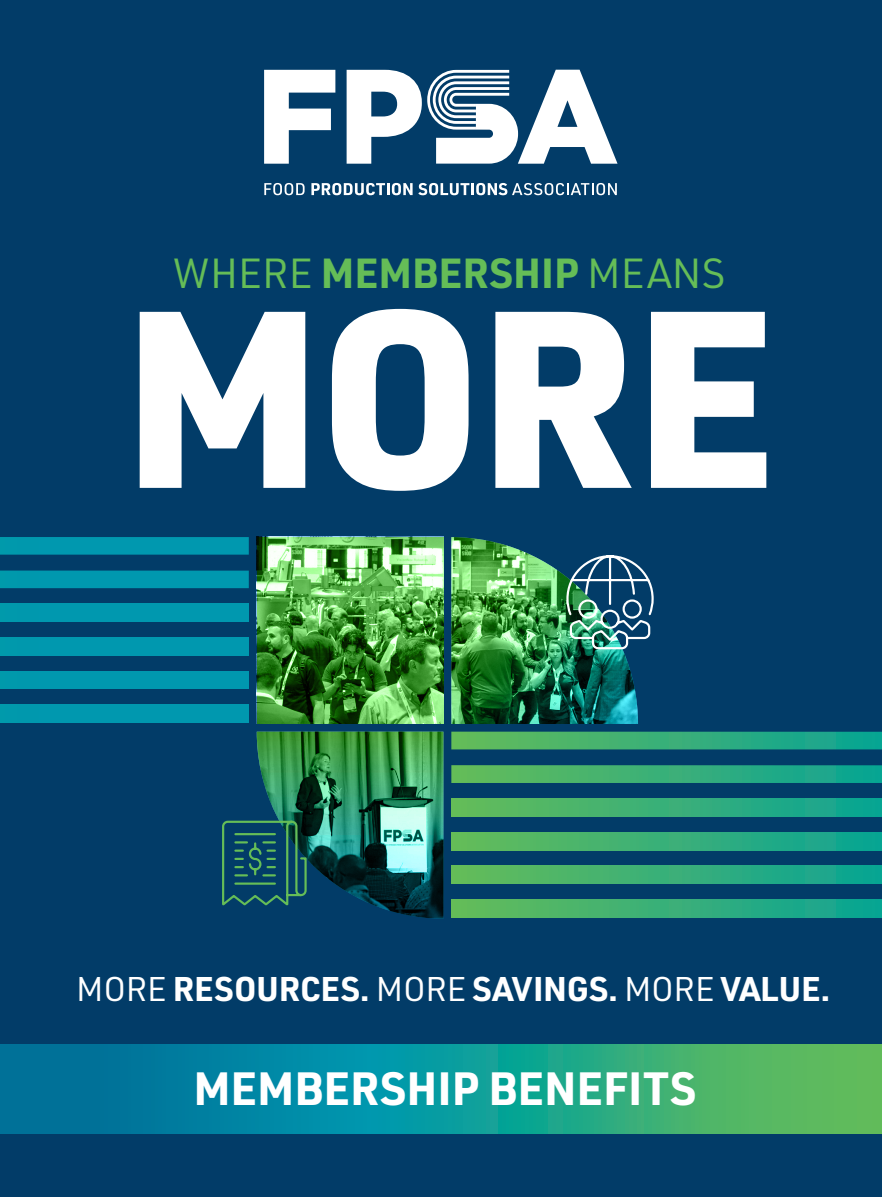
<style>
.page{position:relative;width:882px;height:1197px;background:#023c68}
.page>*{position:absolute;margin:0;border:0;box-sizing:border-box;transform-origin:0 0}
.t1{font:900 246.58px "URWDIN";color:#fff}
.t2{font:700 45.68px "URWDIN";color:#fff}
.t3{font:41.3px "URWDIN";color:#65bd57}
.t4{font:700 33.6px "URWDIN";letter-spacing:-.01em;color:#fff}
.s1{font-weight:700}
.s2{font-weight:400}
</style>
<div class="page">
<img style="left:257px;top:537px;width:186px;height:187px">
<div style="left:451px;top:765px;width:431px;height:18px;background:linear-gradient(to right,#67bc59,#0aa495)"></div>
<div style="left:451px;top:732px;width:431px;height:17px;background:linear-gradient(to right,#67bc59,#0aa495)"></div>
<div style="left:451px;top:799px;width:431px;height:18px;background:linear-gradient(to right,#67bc59,#0aa495)"></div>
<div style="left:451px;top:832px;width:431px;height:18px;background:linear-gradient(to right,#67bc59,#0aa495)"></div>
<div style="left:451px;top:866px;width:431px;height:18px;background:linear-gradient(to right,#67bc59,#0aa495)"></div>
<div style="left:451px;top:899px;width:431px;height:18px;background:linear-gradient(to right,#67bc59,#0aa495)"></div>
<div style="left:0;top:570px;width:249px;height:18px;background:#0098af"></div>
<div style="left:0;top:537px;width:249px;height:18px;background:#0098af"></div>
<div style="left:0;top:604px;width:249px;height:18px;background:#0098af"></div>
<div style="left:0;top:637px;width:249px;height:18px;background:#0098af"></div>
<div style="left:0;top:671px;width:249px;height:18px;background:#0098af"></div>
<div style="left:0;top:705px;width:249px;height:17px;background:#0098af"></div>
<img style="left:451px;top:537px;width:203px;height:187px">
<img style="left:222px;top:732px;width:221px;height:187px">
<hr style="left:235px;top:883px;width:40px;height:2px;background:#65bd57">
<svg style="left:0;top:1044px;width:882px;height:90px;background:#1c998c"></svg>
<svg style="left:264px;top:183px;width:41px;height:12px"></svg>
<svg style="left:311px;top:183px;width:306px;height:12px"></svg>
<svg style="left:264px;top:70px;width:71px;height:94px"></svg>
<svg style="left:347px;top:70px;width:271px;height:94px"></svg>
<p class="t3" style="left:173px;top:246px;width:554px">WHERE <span class="s1">MEMBERSHIP</span> MEANS</p>
<p class="t1" style="left:122px;top:228px;width:656px">MORE</p>
<p class="t4" style="left:76px;top:965px;width:756px"><span class="s2">MORE</span> RESOURCES. <span class="s2">MORE</span> SAVINGS. <span class="s2">MORE</span> VALUE.</p>
<p class="t2" style="left:193px;top:1058px;width:505px">MEMBERSHIP BENEFITS</p>
</div>
